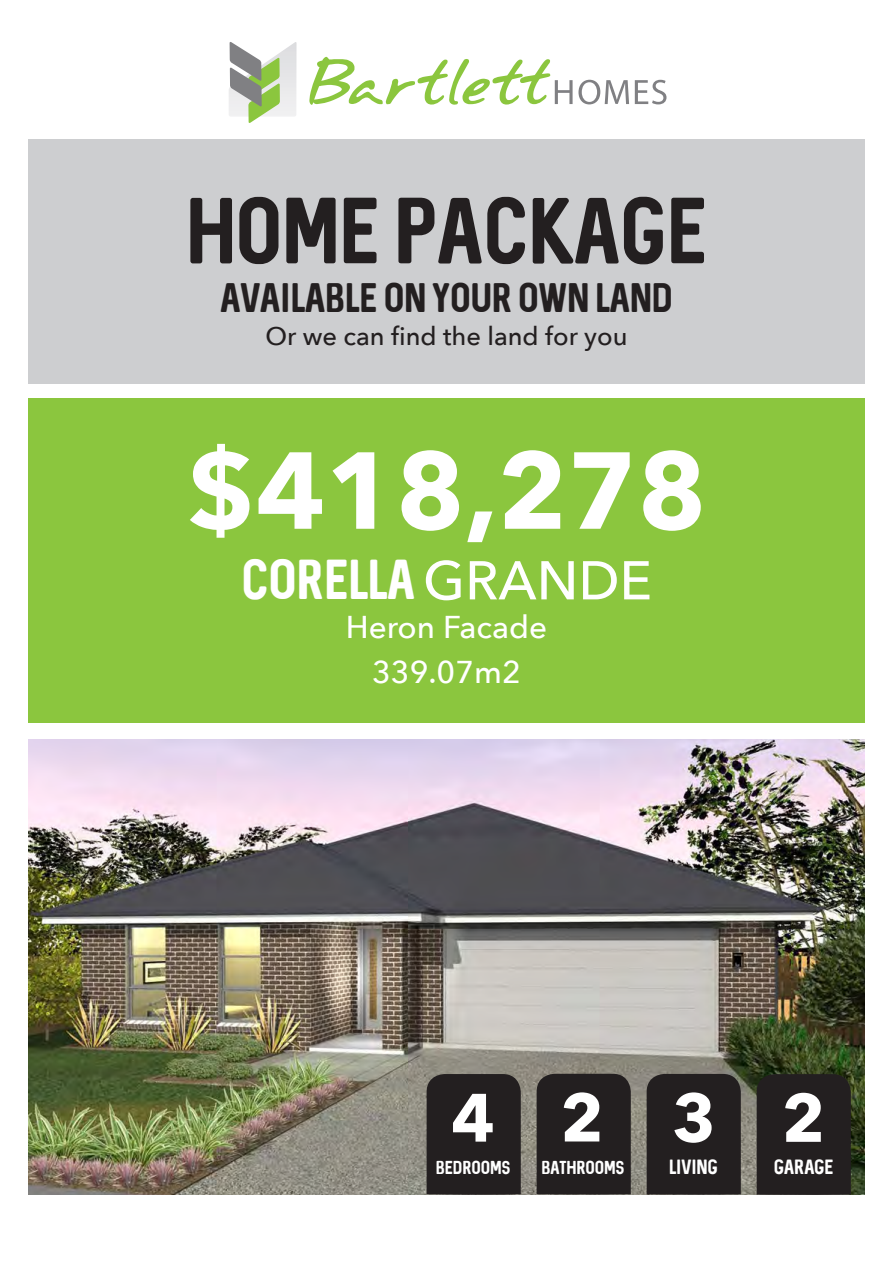
<style>
.page{position:relative;width:893px;height:1263px;background:#fff}
.page>*{position:absolute;margin:0;border:0;box-sizing:border-box;transform-origin:0 0}
.t1{font:700 108px "Avenir Next";color:#fff}
.t2{font:75px "Sequel";color:#231f20}
.t3{font:700 67.5px "Avenir Next";color:#fff}
.t4{font:45px "Sequel";color:#fff}
.t5{font:33px "Sequel";color:#231f20}
.t6{font:500 31.5px "Avenir Next";color:#fff}
.t7{font:500 25.5px "Avenir Next";color:#231f20}
.t8{font:16.5px "Sequel";color:#fff}
.t9{font:15px "Sequel";color:#fff}
.s1{font-family:"Avenir Next";font-weight:500;font-size:54px}
</style>
<div class="page">
<div style="left:0;top:399px;width:893px;height:324px;background:#8bc63e"></div>
<div style="left:0;top:140px;width:893px;height:244px;background:#cdced0"></div>
<img style="left:28px;top:739px;width:837px;height:456px">
<div style="left:537px;top:1074px;width:94px;height:121px;background:#231f20"></div>
<div style="left:427px;top:1074px;width:94px;height:121px;background:#231f20"></div>
<div style="left:757px;top:1074px;width:94px;height:121px;background:#231f20"></div>
<div style="left:0;top:0;width:27px;height:1263px;background:#fff"></div>
<div style="left:866px;top:0;width:27px;height:1263px;background:#fff"></div>
<img style="left:229px;top:42px;width:68px;height:74px">
<svg style="left:309px;top:57px;width:320px;height:48px"></svg>
<svg style="left:635px;top:80px;width:31px;height:24px"></svg>
<svg style="left:230px;top:42px;width:50px;height:80px"></svg>
<div style="left:647px;top:1074px;width:94px;height:121px;background:#231f20"></div>
<p class="t2" style="left:186px;top:180px;width:523px">HOME PACKAGE</p>
<p class="t5" style="left:220px;top:275px;width:454px">AVAILABLE ON YOUR OWN LAND</p>
<p class="t7" style="left:265px;top:314px;width:364px">Or we can find the land for you</p>
<p class="t1" style="left:186px;top:397px;width:522px">$418,278</p>
<p class="t4" style="left:241px;top:549px;width:412px">CORELLA <span class="s1">GRANDE</span></p>
<p class="t6" style="left:346px;top:601px;width:203px">Heron Facade</p>
<p class="t6" style="left:372px;top:645px;width:150px">339.07m2</p>
<p class="t3" style="left:451px;top:1059px;width:45px">4</p>
<p class="t3" style="left:560px;top:1059px;width:45px">2</p>
<p class="t3" style="left:782px;top:1060px;width:45px">2</p>
<p class="t9" style="left:541px;top:1157px;width:85px">BATHROOMS</p>
<p class="t8" style="left:774px;top:1156px;width:61px">GARAGE</p>
<p class="t3" style="left:672px;top:1059px;width:45px">3</p>
<p class="t8" style="left:669px;top:1156px;width:50px">LIVING</p>
<p class="t9" style="left:436px;top:1157px;width:76px">BEDROOMS</p>
</div>
